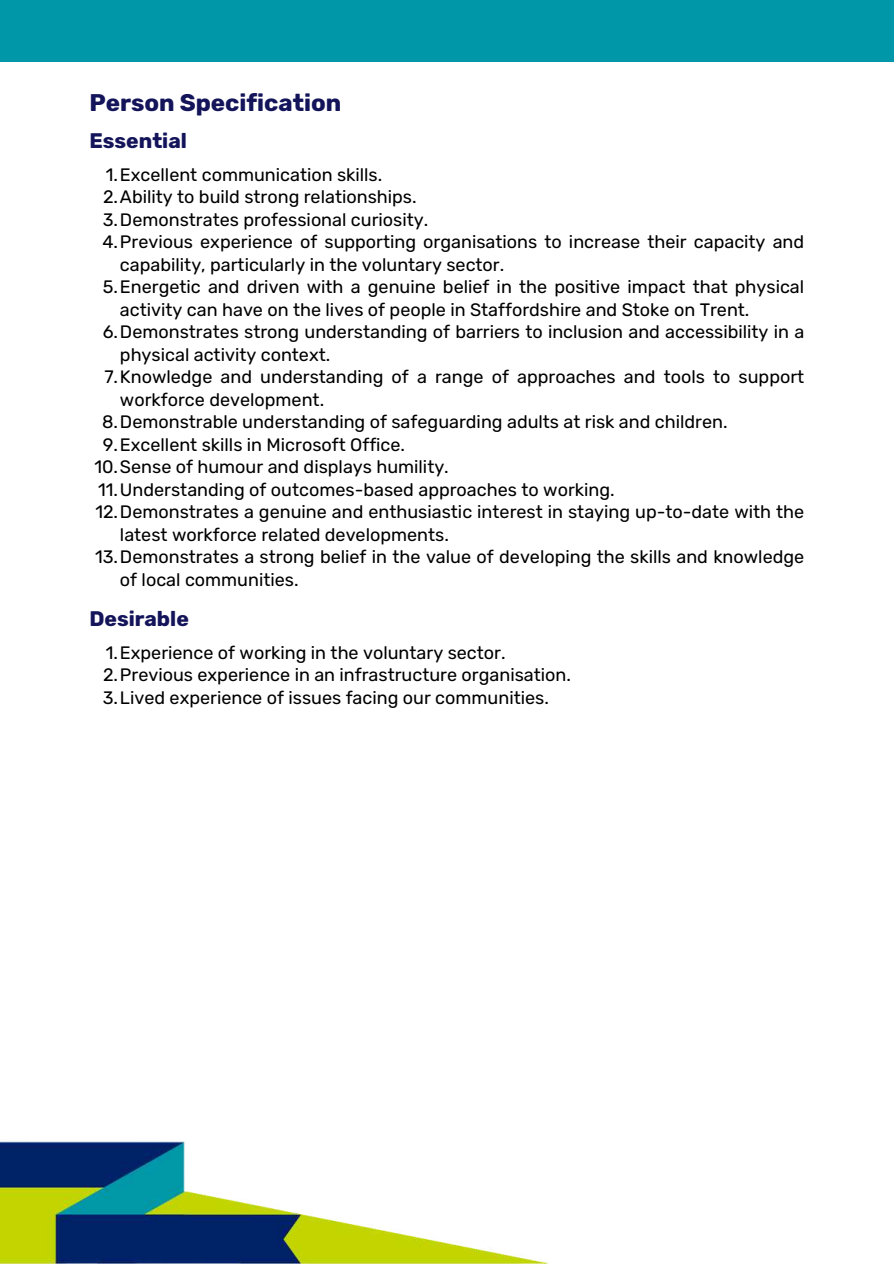
<style>
.page{position:relative;width:894px;height:1264px;background:#fff}
.page>*{position:absolute;margin:0;border:0;box-sizing:border-box;transform-origin:0 0}
.t1{font:700 24px "Rubik";color:#14145b}
.t2{font:700 21px "Rubik";color:#14145b}
.t3{font:18px/22.5px "Rubik";color:#000}
</style>
<div class="page">
<div style="left:0;top:0;width:893px;height:62px;background:#0097a9"></div>
<img style="left:0;top:1141px;width:548px;height:122px">
<h1 class="t1" style="left:89px;top:88px;width:253px">Person Specification</h1>
<p class="t2" style="left:89px;top:128px;width:99px">Essential</p>
<p class="t3" style="left:106px;top:163px;width:278px">1.Excellent communication skills.</p>
<p class="t3" style="left:103px;top:186px;width:315px">2.Ability to build strong relationships.</p>
<p class="t3" style="left:103px;top:208px;width:327px">3.Demonstrates professional curiosity.</p>
<p class="t3" style="left:102px;top:231px;width:703px">4.Previous experience of supporting organisations to increase their capacity and</p>
<p class="t3" style="left:120px;top:253px;width:386px">capability, particularly in the voluntary sector.</p>
<p class="t3" style="left:103px;top:276px;width:702px">5.Energetic and driven with a genuine belief in the positive impact that physical</p>
<p class="t3" style="left:120px;top:298px;width:631px">activity can have on the lives of people in Staffordshire and Stoke on Trent.</p>
<p class="t3" style="left:103px;top:321px;width:702px">6.Demonstrates strong understanding of barriers to inclusion and accessibility in a</p>
<p class="t3" style="left:120px;top:343px;width:212px">physical activity context.</p>
<p class="t3" style="left:104px;top:366px;width:701px">7.Knowledge and understanding of a range of approaches and tools to support</p>
<p class="t3" style="left:120px;top:388px;width:206px">workforce development.</p>
<p class="t3" style="left:102px;top:411px;width:626px">8.Demonstrable understanding of safeguarding adults at risk and children.</p>
<p class="t3" style="left:103px;top:433px;width:303px">9.Excellent skills in Microsoft Office.</p>
<p class="t3" style="left:94px;top:456px;width:356px">10.Sense of humour and displays humility.</p>
<p class="t3" style="left:98px;top:478px;width:518px">11.Understanding of outcomes-based approaches to working.</p>
<p class="t3" style="left:95px;top:501px;width:710px">12.Demonstrates a genuine and enthusiastic interest in staying up-to-date with the</p>
<p class="t3" style="left:120px;top:523px;width:330px">latest workforce related developments.</p>
<p class="t3" style="left:95px;top:546px;width:710px">13.Demonstrates a strong belief in the value of developing the skills and knowledge</p>
<p class="t3" style="left:120px;top:568px;width:180px">of local communities.</p>
<p class="t2" style="left:89px;top:606px;width:101px">Desirable</p>
<p class="t3" style="left:103px;top:641px;width:469px">1.Experience of working in the voluntary sector.<br>2.Previous experience in an infrastructure organisation.<br>3.Lived experience of issues facing our communities.</p>
</div>
